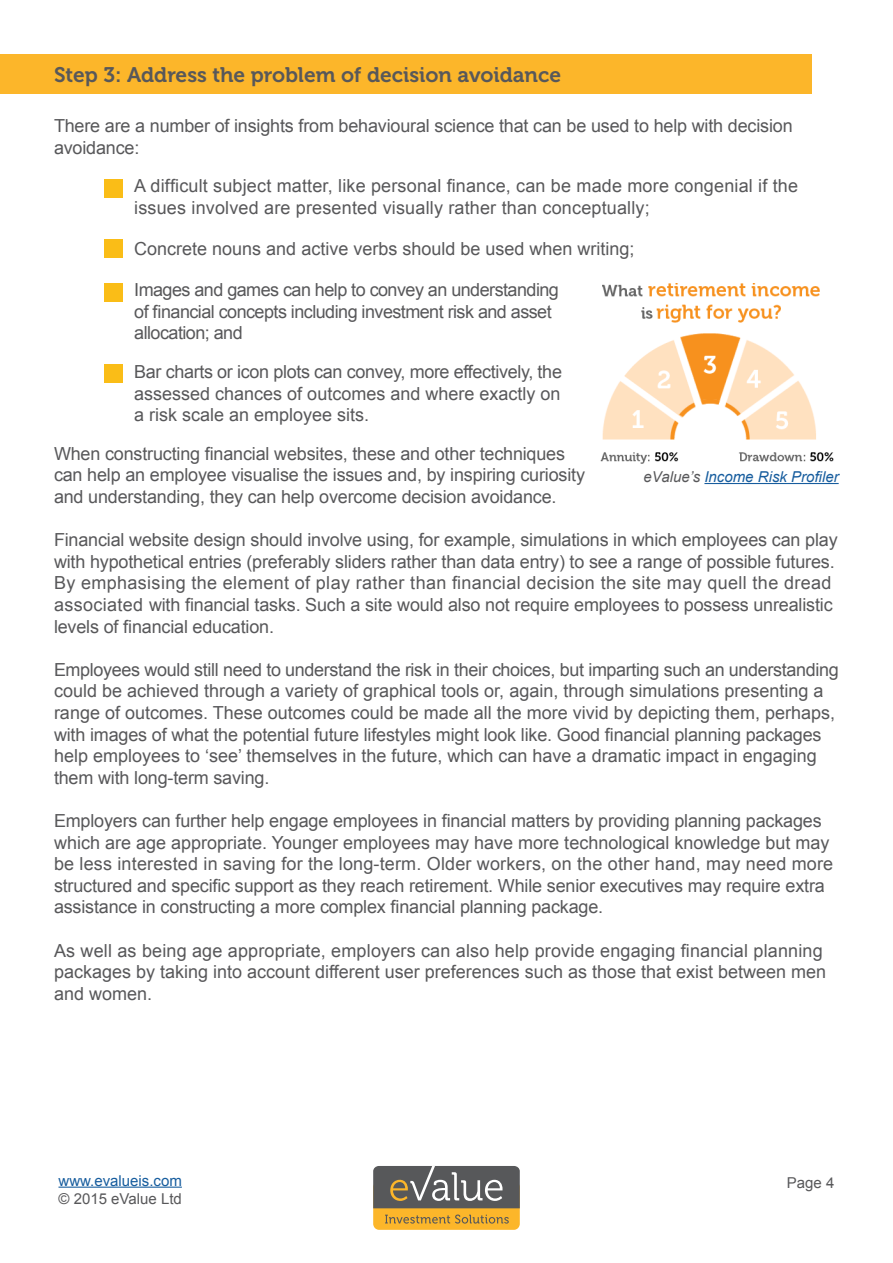
<style>
.page{position:relative;width:893px;height:1263px;background:#fff}
.page>*{position:absolute;margin:0;border:0;box-sizing:border-box;transform-origin:0 0}
.t1{font:21px "Museo 700";color:#58585a}
.t2{font:18px/21.6px "Arial";letter-spacing:-.01em;color:#58585a}
.t3{font:18px/21.6px "Arial";letter-spacing:.01em;color:#58585a}
.t4{font:18px/21.6px "Arial";letter-spacing:-.03em;color:#58585a}
.t5{font:italic 15px "Arial";color:#175d9e}
.t6{font:15px "Arial";color:#58585a}
.t7{font:15px "Arial";color:#175d9e}
.s1{color:#58585a}
</style>
<div class="page">
<div style="left:373px;top:1181px;width:147px;height:49px;background:#fcb62a;border-radius:6px"></div>
<svg style="left:385px;top:1214px;width:124px;height:9px"></svg>
<svg style="left:373px;top:1166px;width:147px;height:42px;background:#6e6d6b"></svg>
<hr style="left:58px;top:1186px;width:124px;height:2px;background:#175d9e">
<div style="left:0;top:54px;width:812px;height:40px;background:#fcb62a"></div>
<div style="left:105px;top:179px;width:18px;height:18px;background:#fabd17"></div>
<div style="left:105px;top:240px;width:18px;height:18px;background:#fabd17"></div>
<div style="left:105px;top:283px;width:18px;height:18px;background:#fabd17"></div>
<div style="left:105px;top:365px;width:18px;height:18px;background:#fabd17"></div>
<img style="left:600px;top:283px;width:234px;height:181px">
<hr style="left:704px;top:483px;width:135px;height:1px;background:#175d9e">
<p class="t1" style="left:54px;top:63px;width:509px">Step 3: Address the problem of decision avoidance</p>
<p class="t2" style="left:54px;top:115px;width:740px">There are a number of insights from behavioural science that can be used to help with decision avoidance:</p>
<p class="t3" style="left:134px;top:175px;width:665px">A difficult subject matter, like personal finance, can be made more congenial if the issues involved are presented visually rather than conceptually;</p>
<p class="t2" style="left:134px;top:238px;width:502px">Concrete nouns and active verbs should be used when writing;</p>
<p class="t4" style="left:134px;top:279px;width:426px">Images and games can help to convey an understanding of financial concepts including investment risk and asset allocation; and</p>
<p class="t2" style="left:134px;top:361px;width:430px;text-align:justify">Bar charts or icon plots can convey, more effectively, the assessed chances of outcomes and where exactly on a risk scale an employee sits.</p>
<p class="t2" style="left:54px;top:443px;width:532px">When constructing financial websites, these and other techniques can help an employee visualise the issues and, by inspiring curiosity and understanding, they can help overcome decision avoidance.</p>
<p class="t2" style="left:54px;top:529px;width:785px">Financial website design should involve using, for example, simulations in which employees can play with hypothetical entries (preferably sliders rather than data entry) to see a range of possible futures.<br>By emphasising the element of play rather than financial decision the site may quell the dread associated with financial tasks. Such a site would also not require employees to possess unrealistic levels of financial education.</p>
<p class="t2" style="left:54px;top:659px;width:786px">Employees would still need to understand the risk in their choices, but imparting such an understanding could be achieved through a variety of graphical tools or, again, through simulations presenting a range of outcomes. These outcomes could be made all the more vivid by depicting them, perhaps, with images of what the potential future lifestyles might look like. Good financial planning packages help employees to ‘see’ themselves in the future, which can have a dramatic impact in engaging them with long-term saving.</p>
<p class="t2" style="left:54px;top:810px;width:781px">Employers can further help engage employees in financial matters by providing planning packages which are age appropriate. Younger employees may have more technological knowledge but may be less interested in saving for the long-term. Older workers, on the other hand, may need more structured and specific support as they reach retirement. While senior executives may require extra assistance in constructing a more complex financial planning package.</p>
<p class="t2" style="left:54px;top:940px;width:774px">As well as being age appropriate, employers can also help provide engaging financial planning packages by taking into account different user preferences such as those that exist between men and women.</p>
<p class="t5" style="left:644px;top:467px;width:197px"><span class="s1">eValue’s</span> Income Risk Profiler</p>
<p class="t7" style="left:58px;top:1170px;width:125px">www.evalueis.com</p>
<p class="t6" style="left:787px;top:1173px;width:49px">Page 4</p>
<p class="t6" style="left:58px;top:1188px;width:125px">© 2015 eValue Ltd</p>
</div>
